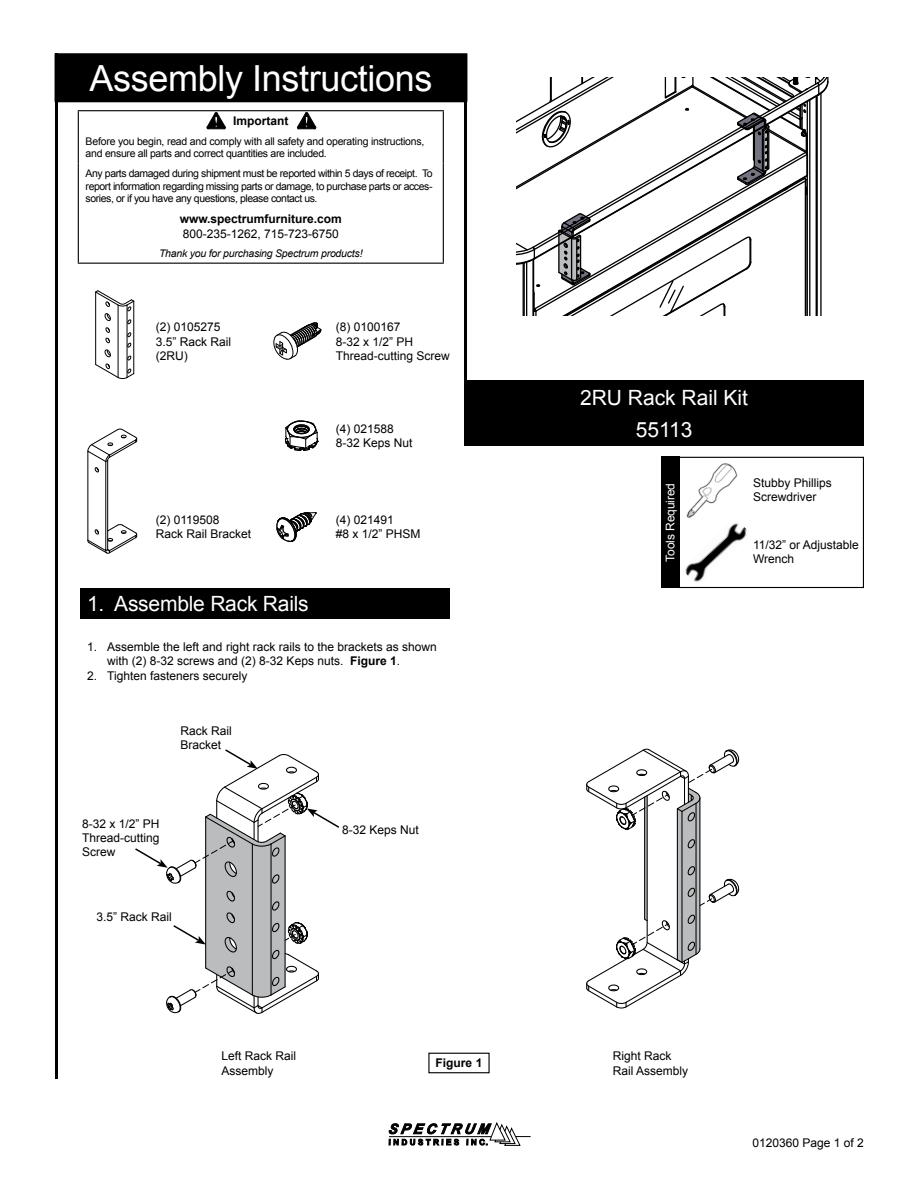
<style>
.page{position:relative;width:918px;height:1188px;background:#fff}
.page>*{position:absolute;margin:0;border:0;box-sizing:border-box;transform-origin:0 0}
.t1{font:36px "Arial";letter-spacing:-.01em;color:#fff}
.t2{font:21px/32px "Arial";letter-spacing:-.01em;color:#fff;text-align:center}
.t3{font:12px/14.4px "Arial";color:#000}
.t4{font:700 12px "Arial";color:#000}
.t5{font:12px "Arial";letter-spacing:-.01em;color:#fff}
.t6{font:10.5px/12.6px "Arial";letter-spacing:-.03em;color:#000}
.t7{font:italic 10.5px "Arial";letter-spacing:-.02em;color:#000}
.s1{font-weight:700}
</style>
<div class="page">
<div style="left:678px;top:457px;width:186px;height:131px;background:#fff;border:1px solid #000"></div>
<div style="left:661px;top:457px;width:18px;height:131px;background:#000"></div>
<svg style="left:679px;top:481px;width:1px;height:83px"></svg>
<svg style="left:274px;top:322px;width:48px;height:37px"></svg>
<svg style="left:296px;top:420px;width:23px;height:22px"></svg>
<svg style="left:285px;top:421px;width:33px;height:30px"></svg>
<svg style="left:277px;top:512px;width:40px;height:30px"></svg>
<svg style="left:87px;top:428px;width:50px;height:126px"></svg>
<hr style="left:134px;top:301px;width:1px;height:73px;background:#000">
<svg style="left:95px;top:290px;width:39px;height:89px"></svg>
<svg style="left:516px;top:77px;width:313px;height:239px"></svg>
<svg style="left:586px;top:748px;width:154px;height:261px"></svg>
<img style="left:686px;top:463px;width:52px;height:54px">
<img style="left:685px;top:517px;width:62px;height:65px">
<div style="left:56px;top:54px;width:410px;height:47px;background:#000"></div>
<div style="left:55px;top:53px;width:412px;height:49px;border:2px solid #000"></div>
<hr style="left:55px;top:53px;width:3px;height:1026px;background:#000">
<hr style="left:78px;top:111px;width:1px;height:52px;background:#000">
<hr style="left:78px;top:163px;width:1px;height:100px;background:#000">
<hr style="left:78px;top:110px;width:366px;height:1px;background:#000">
<hr style="left:443px;top:111px;width:1px;height:52px;background:#000">
<hr style="left:443px;top:163px;width:1px;height:100px;background:#000">
<hr style="left:78px;top:263px;width:366px;height:1px;background:#000">
<svg style="left:207px;top:113px;width:18px;height:17px"></svg>
<svg style="left:297px;top:113px;width:19px;height:17px"></svg>
<svg style="left:388px;top:1122px;width:143px;height:24px"></svg>
<hr style="left:464px;top:55px;width:3px;height:391px;background:#000">
<div style="left:464px;top:380px;width:400px;height:66px;background:#000"></div>
<div style="left:428px;top:1053px;width:62px;height:20px;border:1px solid #000"></div>
<div style="left:80px;top:588px;width:370px;height:30px;background:#000"></div>
<svg style="left:135px;top:749px;width:205px;height:265px"></svg>
<h1 class="t1" style="left:90px;top:54px;width:344px">Assembly Instructions</h1>
<p class="t4" style="left:233px;top:113px;width:57px">Important</p>
<p class="t6" style="left:86px;top:135px;width:340px">Before you begin, read and comply with all safety and operating instructions, and ensure all parts and correct quantities are included.</p>
<p class="t6" style="left:86px;top:167px;width:349px;text-align:justify">Any parts damaged during shipment must be reported within 5 days of receipt. To report information regarding missing parts or damage, to purchase parts or acces&shy;sories, or if you have any questions, please contact us.</p>
<p class="t4" style="left:180px;top:211px;width:164px">www.spectrumfurniture.com</p>
<p class="t3" style="left:183px;top:227px;width:158px">800-235-1262, 715-723-6750</p>
<p class="t7" style="left:159px;top:247px;width:205px">Thank you for purchasing Spectrum products!</p>
<p class="t3" style="left:156px;top:320px;width:77px">(2) 0105275<br>3.5” Rack Rail (2RU)</p>
<p class="t3" style="left:336px;top:320px;width:116px">(8) 0100167<br>8-32 x 1/2” PH<br>Thread-cutting Screw</p>
<p class="t3" style="left:336px;top:422px;width:78px">(4) 021588<br>8-32 Keps Nut</p>
<p class="t3" style="left:156px;top:513px;width:97px">(2) 0119508<br>Rack Rail Bracket</p>
<p class="t3" style="left:336px;top:513px;width:86px">(4) 021491<br>#8 x 1/2” PHSM</p>
<h2 class="t2" style="left:87px;top:588px;width:223px">1. Assemble Rack Rails</h2>
<p class="t3" style="left:107px;top:639px;width:331px;text-indent:-20px">1. Assemble the left and right rack rails to the brackets as shown with (2) 8-32 screws and (2) 8-32 Keps nuts. <span class="s1">Figure 1</span>.</p>
<p class="t3" style="left:87px;top:668px;width:162px">2. Tighten fasteners securely</p>
<p class="t3" style="left:181px;top:724px;width:53px">Rack Rail<br>Bracket</p>
<p class="t3" style="left:82px;top:816px;width:79px;text-align:justify">8-32 x 1/2” PH Thread-cutting Screw</p>
<p class="t3" style="left:96px;top:910px;width:77px">3.5” Rack Rail</p>
<p class="t3" style="left:342px;top:823px;width:78px">8-32 Keps Nut</p>
<h2 class="t2" style="left:580px;top:382px;width:170px">2RU Rack Rail Kit<br>55113</h2>
<p class="t5" style="left:662px;top:562px;width:80px;rotate:-90deg">Tools Required</p>
<p class="t3" style="left:753px;top:475px;width:80px">Stubby Phillips<br>Screwdriver</p>
<p class="t3" style="left:753px;top:537px;width:107px">11/32” or Adjustable<br>Wrench</p>
<p class="t3" style="left:221px;top:1049px;width:76px">Left Rack Rail<br>Assembly</p>
<p class="t3" style="left:613px;top:1049px;width:77px">Right Rack<br>Rail Assembly</p>
<p class="t4" style="left:436px;top:1055px;width:48px">Figure 1</p>
<p class="t3" style="left:753px;top:1136px;width:113px">0120360 Page 1 of 2</p>
</div>
